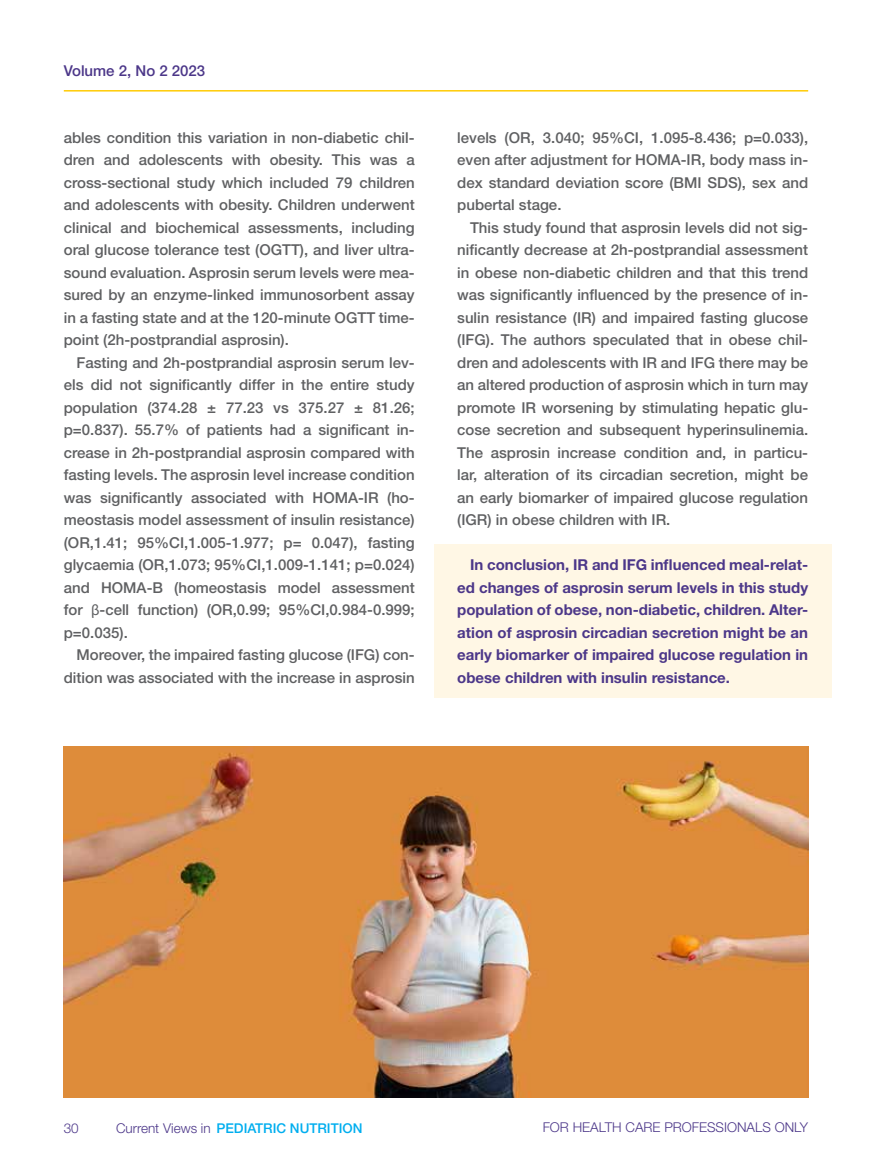
<style>
.page{position:relative;width:872px;height:1161px;background:#fff}
.page>*{position:absolute;margin:0;border:0;box-sizing:border-box;transform-origin:0 0}
.t1{font:500 15px/22.5px "Helvetica Neue LT Std";color:#5f6062;text-align:justify}
.t2{font:700 15px/22.5px "Helvetica Neue LT Std";color:#4c3789;text-align:justify}
.t3{font:500 15px "Helvetica Neue LT Std";color:#4c3789}
.t4{font:300 13.5px "Helvetica Neue LT Std";color:#4c3789}
.t5{font:500 13.5px "Helvetica Neue LT Std";color:#00aeef}
.s1{font-family:"Myriad Pro";font-weight:400}
.s2{font-weight:300;color:#4c3789}
</style>
<div class="page">
<hr style="left:64px;top:90px;width:744px;height:2px;background:#ffcb05">
<div style="left:434px;top:544px;width:397px;height:153px;background:#fff7e5"></div>
<img style="left:64px;top:746px;width:744px;height:351px">
<p class="t3" style="left:64px;top:62px;width:143px">Volume 2, No 2 2023</p>
<p class="t1" style="left:64px;top:126px;width:352px">ables condition this variation in non-diabetic chil&shy;dren and adolescents with obesity. This was a cross-sectional study which included 79 children and adolescents with obesity. Children underwent clinical and biochemical assessments, including oral glucose tolerance test (OGTT), and liver ultra&shy;sound evaluation. Asprosin serum levels were mea&shy;sured by an enzyme-linked immunosorbent assay in a fasting state and at the 120-minute OGTT time&shy;point (2h-postprandial asprosin).</p>
<p class="t1" style="left:64px;top:351px;width:352px;text-indent:13px">Fasting and 2h-postprandial asprosin serum lev&shy;els did not significantly differ in the entire study population (374.28 ± 77.23 vs 375.27 ± 81.26; p=0.837). 55.7% of patients had a significant in&shy;crease in 2h-postprandial asprosin compared with fasting levels. The asprosin level increase condition was significantly associated with HOMA-IR (ho&shy;meostasis model assessment of insulin resistance) (OR,1.41; 95%CI,1.005-1.977; p= 0.047), fasting glycaemia (OR,1.073; 95%CI,1.009-1.141; p=0.024) and HOMA-B (homeostasis model assessment for <span class="s1">β</span>-cell function) (OR,0.99; 95%CI,0.984-0.999; p=0.035).</p>
<p class="t1" style="left:64px;top:643px;width:352px;text-align:right">Moreover, the impaired fasting glucose (IFG) con&shy;dition was associated with the increase in asprosin</p>
<p class="t1" style="left:457px;top:126px;width:352px">levels (OR, 3.040; 95%CI, 1.095-8.436; p=0.033), even after adjustment for HOMA-IR, body mass in&shy;dex standard deviation score (BMI SDS), sex and pubertal stage.</p>
<p class="t1" style="left:457px;top:216px;width:352px;text-indent:13px">This study found that asprosin levels did not sig&shy;nificantly decrease at 2h-postprandial assessment in obese non-diabetic children and that this trend was significantly influenced by the presence of in&shy;sulin resistance (IR) and impaired fasting glucose (IFG). The authors speculated that in obese chil&shy;dren and adolescents with IR and IFG there may be an altered production of asprosin which in turn may promote IR worsening by stimulating hepatic glu&shy;cose secretion and subsequent hyperinsulinemia.<br>The asprosin increase condition and, in particu&shy;lar, alteration of its circadian secretion, might be an early biomarker of impaired glucose regulation (IGR) in obese children with IR.</p>
<p class="t2" style="left:457px;top:553px;width:352px;text-indent:13px">In conclusion, IR and IFG influenced meal-relat&shy;ed changes of asprosin serum levels in this study population of obese, non-diabetic, children. Alter&shy;ation of asprosin circadian secretion might be an early biomarker of impaired glucose regulation in obese children with insulin resistance.</p>
<p class="t4" style="left:64px;top:1119px;width:17px">30</p>
<p class="t5" style="left:116px;top:1120px;width:248px"><span class="s2">Current Views in</span> PEDIATRIC NUTRITION</p>
<p class="t4" style="left:543px;top:1119px;width:267px">FOR HEALTH CARE PROFESSIONALS ONLY</p>
</div>
